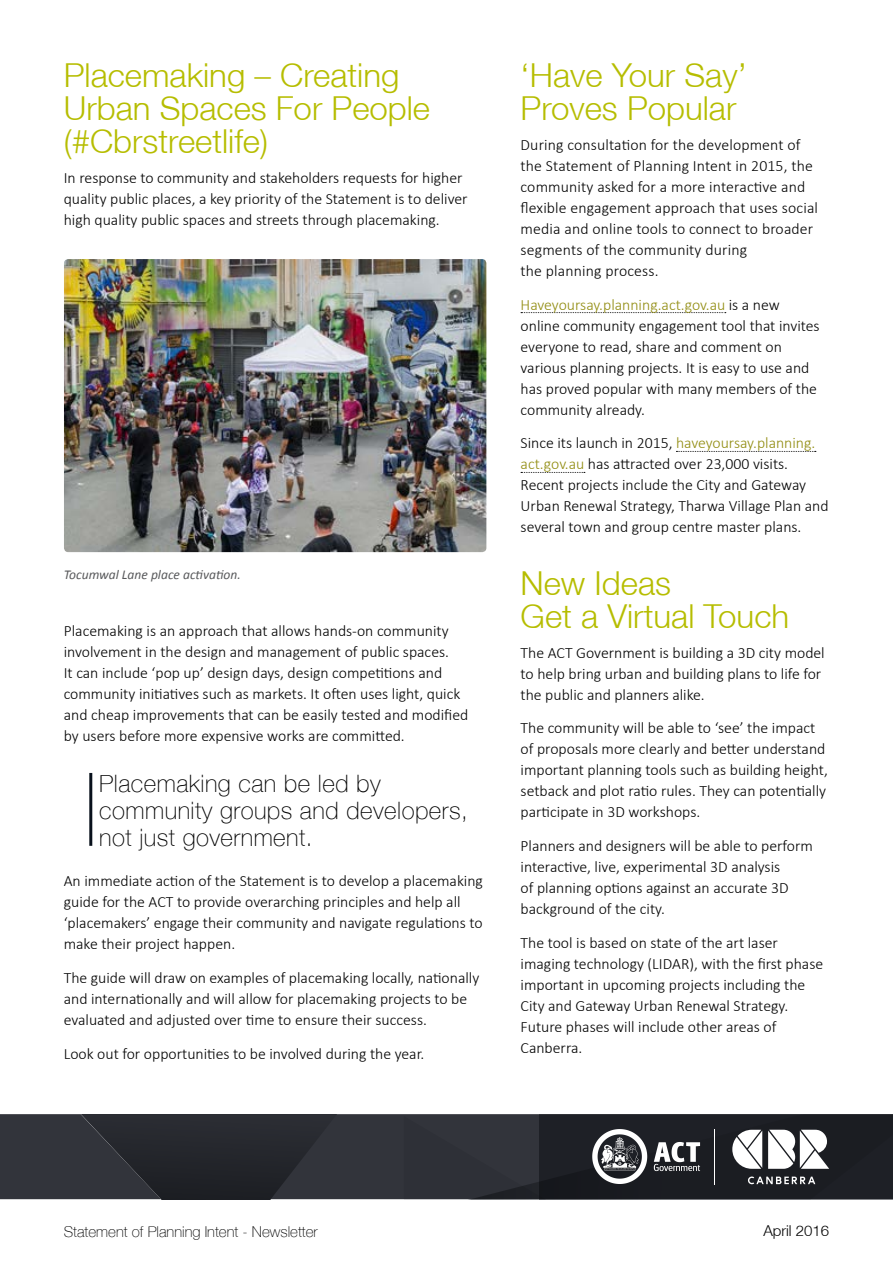
<style>
.page{position:relative;width:893px;height:1263px;background:#fff}
.page>*{position:absolute;margin:0;border:0;box-sizing:border-box;transform-origin:0 0}
.HEADING_3{font:300 33px/33px "Helvetica Neue LT";color:#b6bd00}
.BODY{font:100 24px/27px "Helvetica Neue LT";letter-spacing:.02em;color:#000}
.BODY-2{font:300 15.75px/21px "Calibri";color:#000}
.t1{font:100 15px "Helvetica Neue LT";color:#000}
.t2{font:300 15px "Helvetica Neue LT";color:#000}
.t3{font:italic 13.5px "Calibri";color:#58595b}
.s1{color:#918c10}
</style>
<div class="page">
<svg style="left:343px;top:1114px;width:550px;height:85px;fill:#32343b"></svg>
<svg style="left:0;top:1114px;width:343px;height:85px"></svg>
<svg style="left:404px;top:1116px;width:489px;height:83px"></svg>
<img style="left:64px;top:259px;width:422px;height:293px">
<svg style="left:521px;top:312px;width:205px;height:1px"></svg>
<svg style="left:676px;top:451px;width:140px;height:1px"></svg>
<svg style="left:521px;top:472px;width:64px;height:1px"></svg>
<hr style="left:89px;top:773px;width:3px;height:73px;background:#09111c">
<p class="HEADING_3" style="left:64px;top:58px;width:368px">Placemaking – Creating<br>Urban Spaces For People (#Cbrstreetlife)</p>
<p class="BODY-2" style="left:64px;top:167px;width:405px">In response to community and stakeholders requests for higher quality public places, a key priority of the Statement is to deliver high quality public spaces and streets through placemaking.</p>
<p class="t3" style="left:64px;top:566px;width:179px">Tocumwal Lane place activation.</p>
<p class="BODY-2" style="left:64px;top:620px;width:406px">Placemaking is an approach that allows hands-on community involvement in the design and management of public spaces.<br>It can include ‘pop up’ design days, design competitions and community initiatives such as markets. It often uses light, quick and cheap improvements that can be easily tested and modified by users before more expensive works are committed.</p>
<p class="BODY" style="left:99px;top:770px;width:370px">Placemaking can be led by community groups and developers, not just government.</p>
<p class="BODY-2" style="left:64px;top:870px;width:421px">An immediate action of the Statement is to develop a placemaking guide for the ACT to provide overarching principles and help all ‘placemakers’ engage their community and navigate regulations to make their project happen.</p>
<p class="BODY-2" style="left:64px;top:967px;width:417px">The guide will draw on examples of placemaking locally, nationally and internationally and will allow for placemaking projects to be evaluated and adjusted over time to ensure their success.</p>
<p class="BODY-2" style="left:64px;top:1043px;width:362px">Look out for opportunities to be involved during the year.</p>
<p class="HEADING_3" style="left:521px;top:58px;width:228px">‘Have Your Say’<br>Proves Popular</p>
<p class="BODY-2" style="left:521px;top:134px;width:299px">During consultation for the development of the Statement of Planning Intent in 2015, the community asked for a more interactive and flexible engagement approach that uses social media and online tools to connect to broader segments of the community during<br>the planning process.</p>
<p class="BODY-2" style="left:521px;top:294px;width:301px"><span class="s1">Haveyoursay.planning.act.gov.au</span> is a new online community engagement tool that invites everyone to read, share and comment on various planning projects. It is easy to use and has proved popular with many members of the community already.</p>
<p class="BODY-2" style="left:521px;top:432px;width:309px">Since its launch in 2015, <span class="s1">haveyoursay.planning. act.gov.au</span> has attracted over 23,000 visits.<br>Recent projects include the City and Gateway Urban Renewal Strategy, Tharwa Village Plan and several town and group centre master plans.</p>
<p class="HEADING_3" style="left:521px;top:566px;width:270px">New Ideas<br>Get a Virtual Touch</p>
<p class="BODY-2" style="left:521px;top:642px;width:306px">The ACT Government is building a 3D city model to help bring urban and building plans to life for the public and planners alike.</p>
<p class="BODY-2" style="left:521px;top:717px;width:309px">The community will be able to ‘see’ the impact of proposals more clearly and better understand important planning tools such as building height, setback and plot ratio rules. They can potentially participate in 3D workshops.</p>
<p class="BODY-2" style="left:521px;top:835px;width:294px">Planners and designers will be able to perform interactive, live, experimental 3D analysis<br>of planning options against an accurate 3D background of the city.</p>
<p class="BODY-2" style="left:521px;top:932px;width:304px">The tool is based on state of the art laser imaging technology (LIDAR), with the first phase important in upcoming projects including the City and Gateway Urban Renewal Strategy.<br>Future phases will include other areas of Canberra.</p>
<p class="t1" style="left:64px;top:1223px;width:255px">Statement of Planning Intent - Newsletter</p>
<p class="t2" style="left:763px;top:1222px;width:67px">April 2016</p>
</div>
